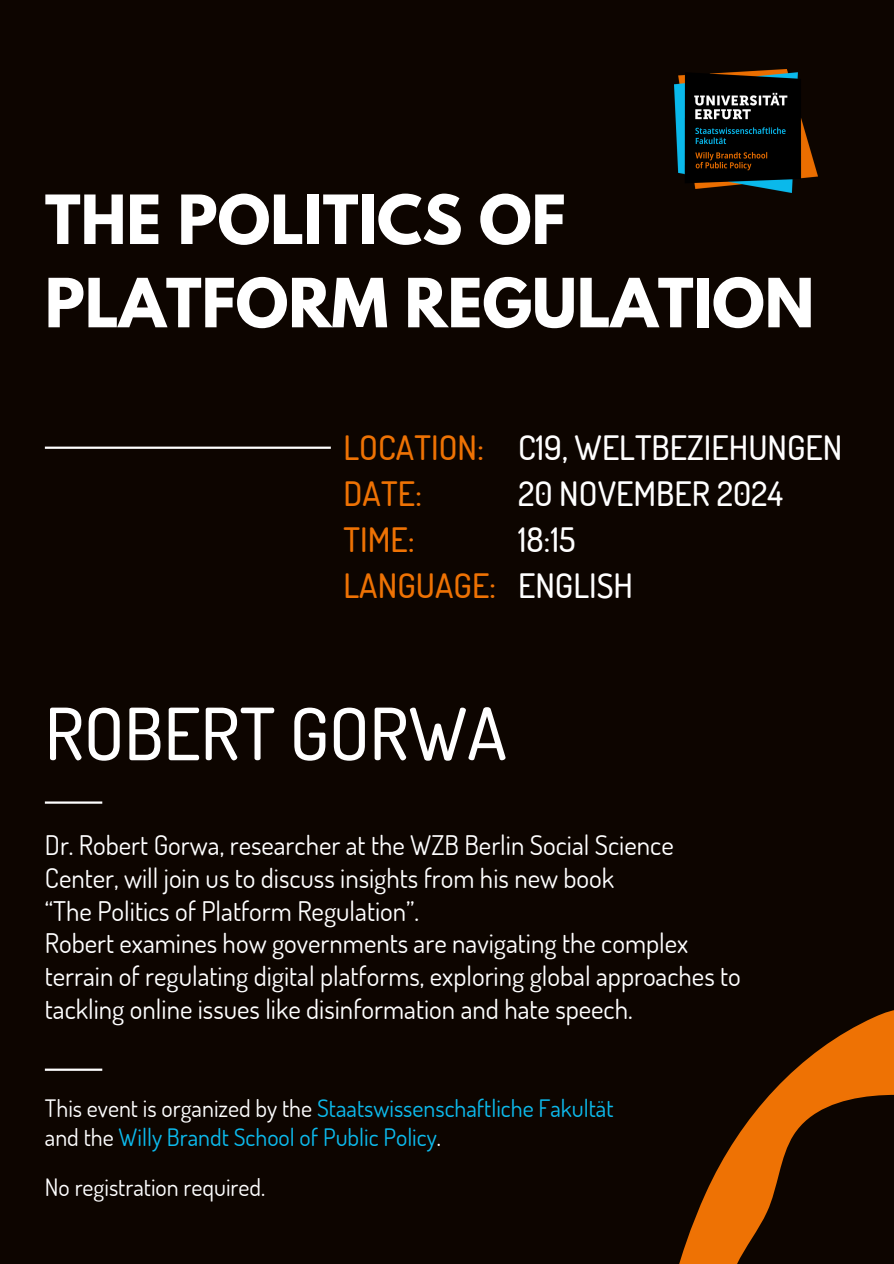
<style>
.page{position:relative;width:894px;height:1264px;background:#fff}
.page>*{position:absolute;margin:0;border:0;box-sizing:border-box;transform-origin:0 0}
.t1{font:500 72px "Dosis";color:#fff}
.t2{font:700 60px/83.2px "League Spartan";color:#fff}
.t3{font:500 33.6px/46.2px "Dosis";color:#fff}
.t4{font:500 33.6px/46.2px "Dosis";color:#ee7204}
.t5{font:27px/32.7px "Dosis";color:#fff}
.t6{font:24px "Dosis";color:#0cbaed}
.t7{font:24px "Dosis";color:#fff}
.s1{color:#fff}
</style>
<div class="page">
<div style="left:0;top:0;width:893px;height:1263px;background:#0d0500"></div>
<hr style="left:45px;top:446px;width:286px;height:3px;background:#fff">
<hr style="left:45px;top:801px;width:57px;height:2px;background:#fff">
<hr style="left:45px;top:1068px;width:57px;height:2px;background:#fff">
<svg style="left:679px;top:1010px;width:214px;height:253px"></svg>
<img style="left:674px;top:70px;width:143px;height:123px">
<h1 class="t2" style="left:45px;top:186px;width:770px">THE POLITICS OF<br>PLATFORM REGULATION</h1>
<h4 class="t4" style="left:343px;top:423px;width:154px">LOCATION:<br>DATE:<br>TIME:<br>LANGUAGE:</h4>
<p class="t3" style="left:518px;top:423px;width:326px">C19, WELTBEZIEHUNGEN<br>20 NOVEMBER 2024<br>18:15<br>ENGLISH</p>
<p class="t1" style="left:45px;top:686px;width:463px">ROBERT GORWA</p>
<p class="t5" style="left:45px;top:828px;width:697px">Dr. Robert Gorwa, researcher at the WZB Berlin Social Science Center, will join us to discuss insights from his new book<br>“The Politics of Platform Regulation”.<br>Robert examines how governments are navigating the complex terrain of regulating digital platforms, exploring global approaches to tackling online issues like disinformation and hate speech.</p>
<h2 class="t6" style="left:45px;top:1092px;width:570px"><span class="s1">This event is organized by the</span> Staatswissenschaftliche Fakultät</h2>
<h3 class="t6" style="left:45px;top:1121px;width:397px"><span class="s1">and the</span> Willy Brandt School of Public Policy<span class="s1">.</span></h3>
<p class="t7" style="left:45px;top:1171px;width:222px">No registration required.</p>
</div>
